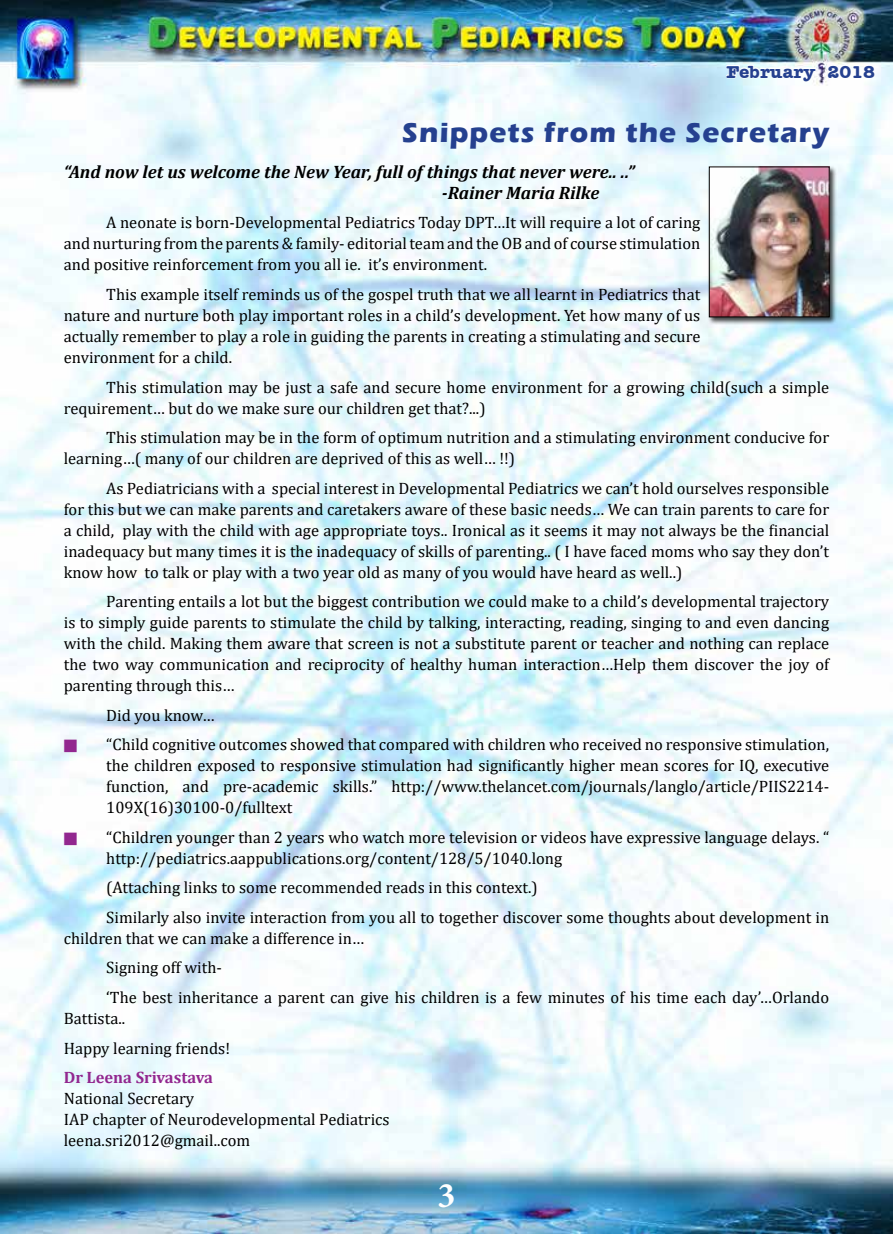
<style>
.page{position:relative;width:893px;height:1234px;background:#fff}
.page>*{position:absolute;margin:0;border:0;box-sizing:border-box;transform-origin:0 0}
.t1{font:700 36px "Minion Pro";color:#fff}
.t2{font:700 28.5px "Eras ITC";letter-spacing:.04em;color:#25408f}
.t3{font:italic 700 18px/21px "Cambria";color:#000}
.t4{font:700 18px "Amer Typewriter IT Cby BT";color:#25408f}
.t5{font:16.5px/21px "Cambria";color:#000}
.t6{font:700 16.5px "Cambria";letter-spacing:-.015em;color:#92278f}
.s1{color:#92278f}
</style>
<div class="page">
<img style="left:0;top:0;width:893px;height:1233px">
<svg style="left:725px;top:63px;width:93px;height:20px"></svg>
<svg style="left:826px;top:64px;width:50px;height:16px"></svg>
<div style="left:707px;top:165px;width:130px;height:160px;background:#000;opacity:.75"></div>
<img style="left:711px;top:168px;width:117px;height:147px">
<div style="left:709px;top:166px;width:121px;height:151px;border:1px solid #000"></div>
<p class="t4" style="left:727px;top:60px;width:150px">February 2018</p>
<h2 class="t2" style="left:402px;top:116px;width:428px">Snippets from the secretary</h2>
<p class="t3" style="left:442px;top:160px;width:195px;text-indent:-378px">“And now let us welcome the New Year, full of things that never were.. ..” -Rainer Maria Rilke</p>
<p class="t5" style="left:64px;top:212px;width:638px;text-align:justify;text-indent:43px">A neonate is born-Developmental Pediatrics Today DPT…It will require a lot of caring and nurturing from the parents &amp; family- editorial team and the OB and of course stimulation and positive reinforcement from you all ie. it’s environment.</p>
<p class="t5" style="left:64px;top:284px;width:638px;text-align:justify;text-indent:43px">This example itself reminds us of the gospel truth that we all learnt in Pediatrics that nature and nurture both play important roles in a child’s development. Yet how many of us actually remember to play a role in guiding the parents in creating a stimulating and secure environment for a child.</p>
<p class="t5" style="left:64px;top:376px;width:767px;text-indent:43px">This stimulation may be just a safe and secure home environment for a growing child(such a simple requirement… but do we make sure our children get that?...)</p>
<p class="t5" style="left:64px;top:427px;width:767px;text-indent:43px">This stimulation may be in the form of optimum nutrition and a stimulating environment conducive for learning…( many of our children are deprived of this as well… !!)</p>
<p class="t5" style="left:64px;top:477px;width:767px;text-align:justify;text-indent:43px">As Pediatricians with a special interest in Developmental Pediatrics we can’t hold ourselves responsible for this but we can make parents and caretakers aware of these basic needs… We can train parents to care for a child, play with the child with age appropriate toys.. Ironical as it seems it may not always be the financial inadequacy but many times it is the inadequacy of skills of parenting.. ( I have faced moms who say they don’t know how to talk or play with a two year old as many of you would have heard as well..)</p>
<p class="t5" style="left:64px;top:591px;width:767px;text-align:justify;text-indent:43px">Parenting entails a lot but the biggest contribution we could make to a child’s developmental trajectory is to simply guide parents to stimulate the child by talking, interacting, reading, singing to and even dancing with the child. Making them aware that screen is not a substitute parent or teacher and nothing can replace the two way communication and reciprocity of healthy human interaction…Help them discover the joy of parenting through this…</p>
<p class="t5" style="left:106px;top:704px;width:110px">Did you know…</p>
<p class="t5" style="left:106px;top:734px;width:724px;text-align:justify;text-indent:-43px"><span class="s1">■</span> “Child cognitive outcomes showed that compared with children who received no responsive stimulation, the children exposed to responsive stimulation had significantly higher mean scores for IQ, executive function, and pre-academic skills.” http://www.thelancet.com/journals/langlo/article/PIIS2214- 109X(16)30100-0/fulltext</p>
<p class="t5" style="left:106px;top:826px;width:724px;text-indent:-43px"><span class="s1">■</span> “Children younger than 2 years who watch more television or videos have expressive language delays. “ http://pediatrics.aappublications.org/content/128/5/1040.long</p>
<p class="t5" style="left:106px;top:872px;width:724px;line-height:29.5px">(Attaching links to some recommended reads in this context.)<br>Similarly also invite interaction from you all to together discover some thoughts about development in</p>
<p class="t5" style="left:106px;top:923px;width:724px;line-height:29.5px;text-indent:-43px">children that we can make a difference in…<br>Signing off with-<br>‘The best inheritance a parent can give his children is a few minutes of his time each day’…Orlando</p>
<p class="t5" style="left:64px;top:1003px;width:168px;line-height:29.5px">Battista..<br>Happy learning friends!</p>
<p class="t6" style="left:64px;top:1065px;width:151px">Dr Leena Srivastava</p>
<p class="t5" style="left:64px;top:1087px;width:327px">National Secretary<br>IAP chapter of Neurodevelopmental Pediatrics leena.sri2012@gmail..com</p>
<h1 class="t1" style="left:437px;top:1169px;width:19px">3</h1>
</div>
